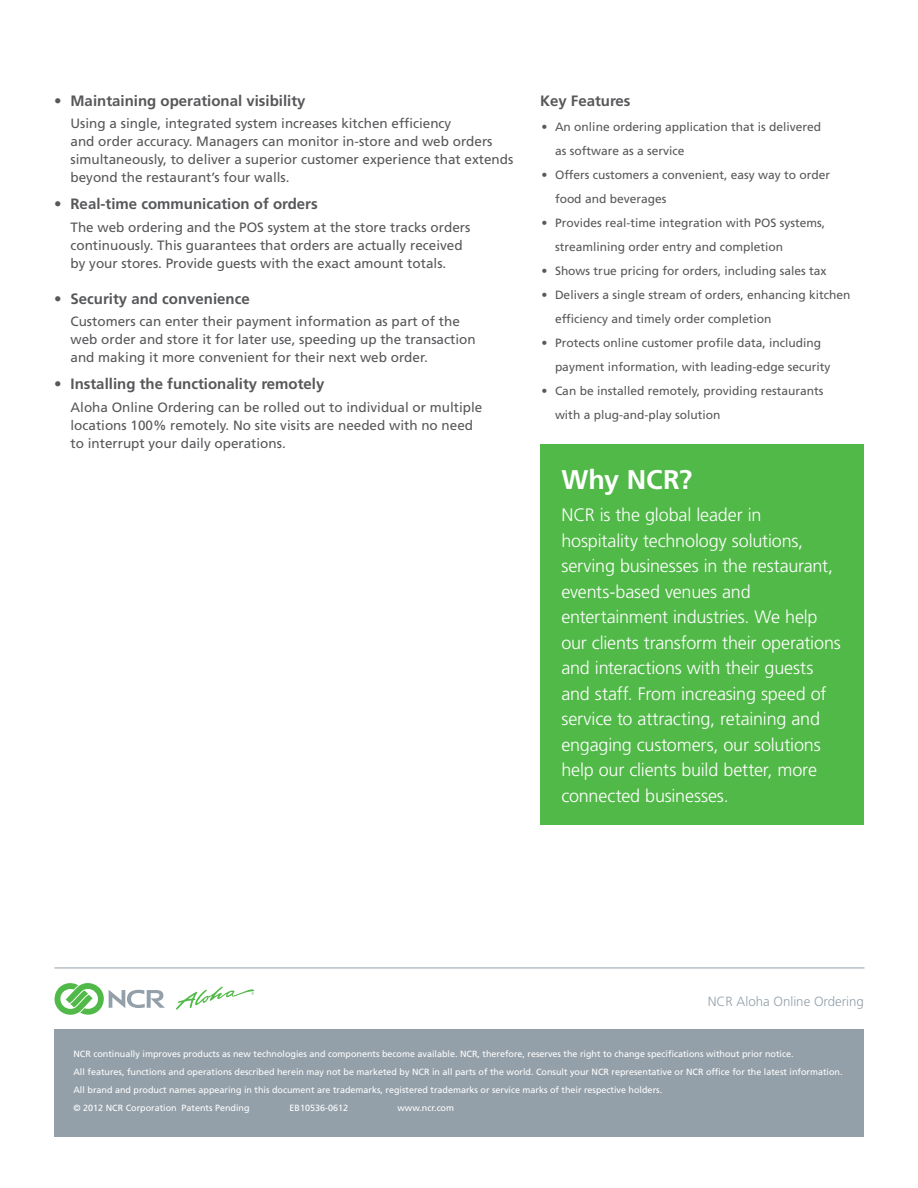
<style>
.page{position:relative;width:918px;height:1188px;background:#fff}
.page>*{position:absolute;margin:0;border:0;box-sizing:border-box;transform-origin:0 0}
.Back_Why_NCR{font:700 27px "Frutiger LT Std";color:#fff}
.Back_Why_NCR_Text{font:300 18px/25.5px "Frutiger LT Std";letter-spacing:-.01em;color:#fff}
.Front_Bullet_Head{font:700 15px "Frutiger LT Std";color:#57585a}
.Back_Subhead{font:700 15px "Frutiger LT Std";color:#57585a}
.Front_Bullet_Text{font:13.5px/18px "Frutiger LT Std";color:#57585a}
.Footer_Product_Name{font:300 13.35px "Frutiger LT Std";color:#94a0a9}
.Back_Feature_Bullet{font:12px/24px "Frutiger LT Std";color:#57585a}
.Back_Legal_Text{font:9px "Frutiger LT Std";color:#fff}
</style>
<div class="page">
<div style="left:540px;top:444px;width:324px;height:381px;background:#51b948"></div>
<div style="left:54px;top:1030px;width:810px;height:107px;background:#94a0a9"></div>
<hr style="left:54px;top:968px;width:810px;height:1px;background:#94a0a9">
<svg style="left:55px;top:983px;width:110px;height:32px"></svg>
<svg style="left:176px;top:987px;width:78px;height:23px"></svg>
<p class="Front_Bullet_Head" style="left:54px;top:92px;width:253px">• Maintaining operational visibility</p>
<p class="Front_Bullet_Text" style="left:70px;top:115px;width:444px">Using a single, integrated system increases kitchen efficiency<br>and order accuracy. Managers can monitor in-store and web orders simultaneously, to deliver a superior customer experience that extends beyond the restaurant’s four walls.</p>
<p class="Front_Bullet_Head" style="left:54px;top:195px;width:265px">• Real-time communication of orders</p>
<p class="Front_Bullet_Text" style="left:70px;top:218px;width:401px">The web ordering and the POS system at the store tracks orders continuously. This guarantees that orders are actually received by your stores. Provide guests with the exact amount totals.</p>
<p class="Front_Bullet_Head" style="left:54px;top:290px;width:197px">• Security and convenience</p>
<p class="Front_Bullet_Text" style="left:70px;top:313px;width:407px">Customers can enter their payment information as part of the web order and store it for later use, speeding up the transaction and making it more convenient for their next web order.</p>
<p class="Front_Bullet_Head" style="left:54px;top:375px;width:272px">• Installing the functionality remotely</p>
<p class="Front_Bullet_Text" style="left:70px;top:398px;width:413px">Aloha Online Ordering can be rolled out to individual or multiple locations 100% remotely. No site visits are needed with no need to interrupt your daily operations.</p>
<p class="Back_Subhead" style="left:540px;top:92px;width:92px">Key Features</p>
<p class="Back_Feature_Bullet" style="left:555px;top:115px;width:268px;text-indent:-14px">• An online ordering application that is delivered as software as a service</p>
<p class="Back_Feature_Bullet" style="left:555px;top:163px;width:277px;text-indent:-14px">• Offers customers a convenient, easy way to order food and beverages</p>
<p class="Back_Feature_Bullet" style="left:555px;top:211px;width:272px;text-indent:-14px">• Provides real-time integration with POS systems, streamlining order entry and completion</p>
<p class="Back_Feature_Bullet" style="left:542px;top:259px;width:286px">• Shows true pricing for orders, including sales tax</p>
<p class="Back_Feature_Bullet" style="left:555px;top:283px;width:297px;text-indent:-14px">• Delivers a single stream of orders, enhancing kitchen efficiency and timely order completion</p>
<p class="Back_Feature_Bullet" style="left:555px;top:331px;width:277px;text-indent:-14px">• Protects online customer profile data, including payment information, with leading-edge security</p>
<p class="Back_Feature_Bullet" style="left:555px;top:379px;width:270px;text-indent:-14px">• Can be installed remotely, providing restaurants with a plug-and-play solution</p>
<p class="Back_Why_NCR" style="left:561px;top:464px;width:133px">Why NCR?</p>
<p class="Back_Why_NCR_Text" style="left:561px;top:503px;width:281px">NCR is the global leader in hospitality technology solutions, serving businesses in the restaurant, events-based venues and entertainment industries. We help our clients transform their operations and interactions with their guests and staff. From increasing speed of service to attracting, retaining and engaging customers, our solutions help our clients build better, more connected businesses.</p>
<p class="Footer_Product_Name" style="left:708px;top:994px;width:158px">NCR Aloha Online Ordering</p>
<p class="Back_Legal_Text" style="left:74px;top:1048px;width:722px">NCR continually improves products as new technologies and components become available. NCR, therefore, reserves the right to change specifications without prior notice.</p>
<p class="Back_Legal_Text" style="left:74px;top:1066px;width:771px">All features, functions and operations described herein may not be marketed by NCR in all parts of the world. Consult your NCR representative or NCR office for the latest information.</p>
<p class="Back_Legal_Text" style="left:74px;top:1084px;width:590px">All brand and product names appearing in this document are trademarks, registered trademarks or service marks of their respective holders.</p>
<p class="Back_Legal_Text" style="left:74px;top:1102px;width:178px">© 2012 NCR Corporation Patents Pending</p>
<p class="Back_Legal_Text" style="left:290px;top:1102px;width:60px">EB10536-0612</p>
<p class="Back_Legal_Text" style="left:398px;top:1102px;width:58px">www.ncr.com</p>
</div>
